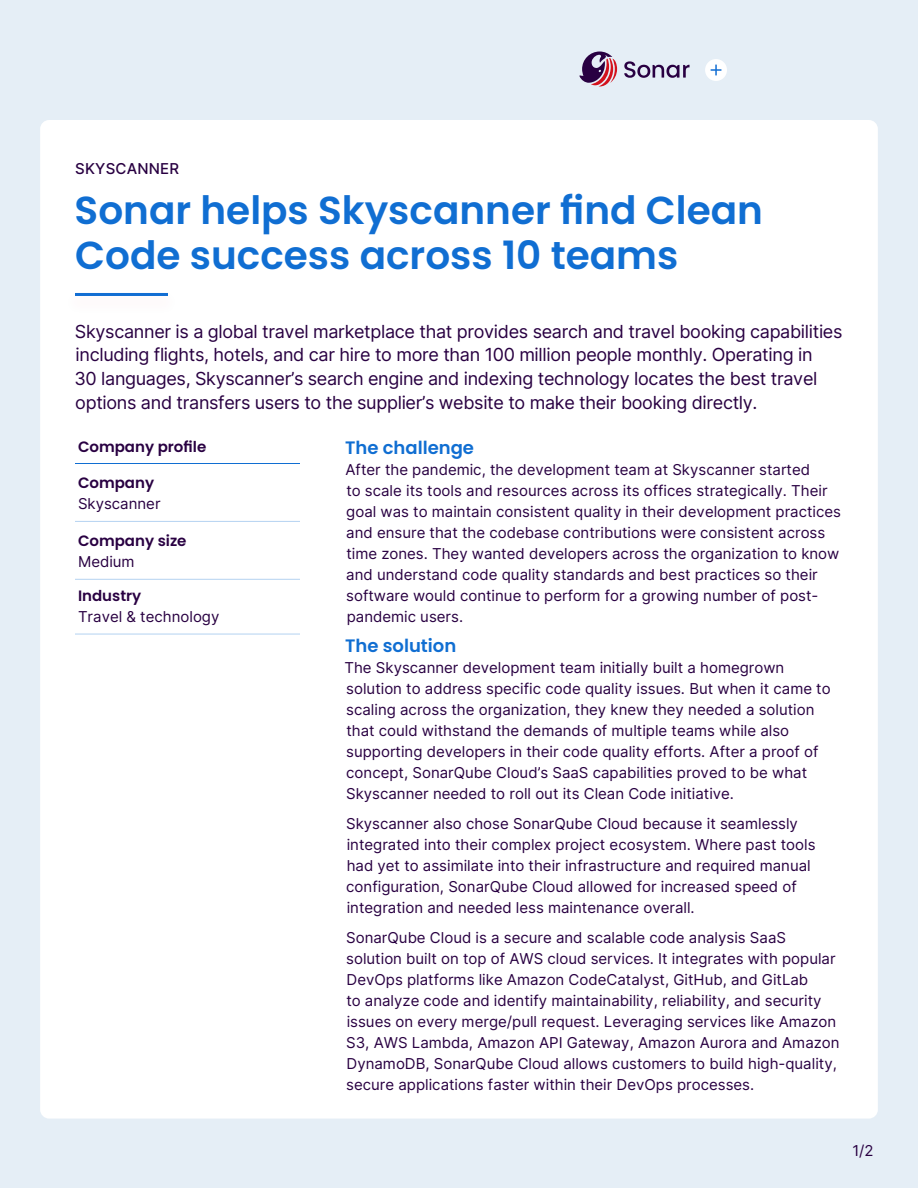
<style>
.page{position:relative;width:918px;height:1188px;background:#e5eef6}
.page>*{position:absolute;margin:0;border:0;box-sizing:border-box;transform-origin:0 0}
.t1{font:600 39px/45px "Poppins";color:#106ed2}
.t2{font:18px/24px "Inter";letter-spacing:-.02em;color:#290042}
.t3{font:600 18px "Poppins";color:#106ed2}
.t4{font:15px/21px "Inter";color:#290042}
.t5{font:600 15px "Poppins";color:#290042}
</style>
<div class="page">
<div style="left:40px;top:120px;width:838px;height:999px;background:#fff;border-radius:9px"></div>
<hr style="left:75px;top:634px;width:225px;height:1px;background:#b4d2f1">
<hr style="left:75px;top:463px;width:225px;height:1px;background:#106ed2">
<hr style="left:75px;top:521px;width:225px;height:1px;background:#b4d2f1">
<hr style="left:75px;top:579px;width:225px;height:1px;background:#b4d2f1">
<div style="left:705px;top:59px;width:22px;height:22px;background:#fff;border-radius:50%"></div>
<svg style="left:711px;top:65px;width:10px;height:10px"></svg>
<svg style="left:579px;top:52px;width:38px;height:34px"></svg>
<svg style="left:624px;top:61px;width:66px;height:17px"></svg>
<hr style="left:75px;top:293px;width:93px;height:3px;background:#126ed3">
<p class="t4" style="left:75px;top:158px;width:105px">SKYSCANNER</p>
<h1 class="t1" style="left:75px;top:188px;width:690px">Sonar helps Skyscanner find Clean<br>Code success across 10 teams</h1>
<p class="t2" style="left:74px;top:319px;width:770px">Skyscanner is a global travel marketplace that provides search and travel booking capabilities including flights, hotels, and car hire to more than 100 million people monthly. Operating in<br>30 languages, Skyscanner’s search engine and indexing technology locates the best travel options and transfers users to the supplier’s website to make their booking directly.</p>
<p class="t3" style="left:345px;top:437px;width:130px">The challenge</p>
<p class="t4" style="left:346px;top:459px;width:497px">After the pandemic, the development team at Skyscanner started<br>to scale its tools and resources across its offices strategically. Their goal was to maintain consistent quality in their development practices and ensure that the codebase contributions were consistent across time zones. They wanted developers across the organization to know and understand code quality standards and best practices so their software would continue to perform for a growing number of post&shy;pandemic users.</p>
<p class="t3" style="left:345px;top:635px;width:113px">The solution</p>
<p class="t4" style="left:345px;top:657px;width:488px">The Skyscanner development team initially built a homegrown solution to address specific code quality issues. But when it came to scaling across the organization, they knew they needed a solution that could withstand the demands of multiple teams while also supporting developers in their code quality efforts. After a proof of concept, SonarQube Cloud’s SaaS capabilities proved to be what Skyscanner needed to roll out its Clean Code initiative.</p>
<p class="t4" style="left:346px;top:813px;width:471px">Skyscanner also chose SonarQube Cloud because it seamlessly integrated into their complex project ecosystem. Where past tools had yet to assimilate into their infrastructure and required manual configuration, SonarQube Cloud allowed for increased speed of integration and needed less maintenance overall.</p>
<p class="t4" style="left:346px;top:927px;width:495px">SonarQube Cloud is a secure and scalable code analysis SaaS solution built on top of AWS cloud services. It integrates with popular DevOps platforms like Amazon CodeCatalyst, GitHub, and GitLab<br>to analyze code and identify maintainability, reliability, and security issues on every merge/pull request. Leveraging services like Amazon S3, AWS Lambda, Amazon API Gateway, Amazon Aurora and Amazon DynamoDB, SonarQube Cloud allows customers to build high-quality, secure applications faster within their DevOps processes.</p>
<p class="t5" style="left:78px;top:438px;width:130px">Company profile</p>
<p class="t5" style="left:78px;top:474px;width:78px">Company</p>
<p class="t4" style="left:78px;top:493px;width:84px">Skyscanner</p>
<p class="t5" style="left:78px;top:532px;width:110px">Company size</p>
<p class="t4" style="left:78px;top:551px;width:58px">Medium</p>
<p class="t5" style="left:78px;top:587px;width:65px">Industry</p>
<p class="t4" style="left:78px;top:606px;width:143px">Travel &amp; technology</p>
<p class="t4" style="left:852px;top:1140px;width:23px">1/2</p>
</div>
